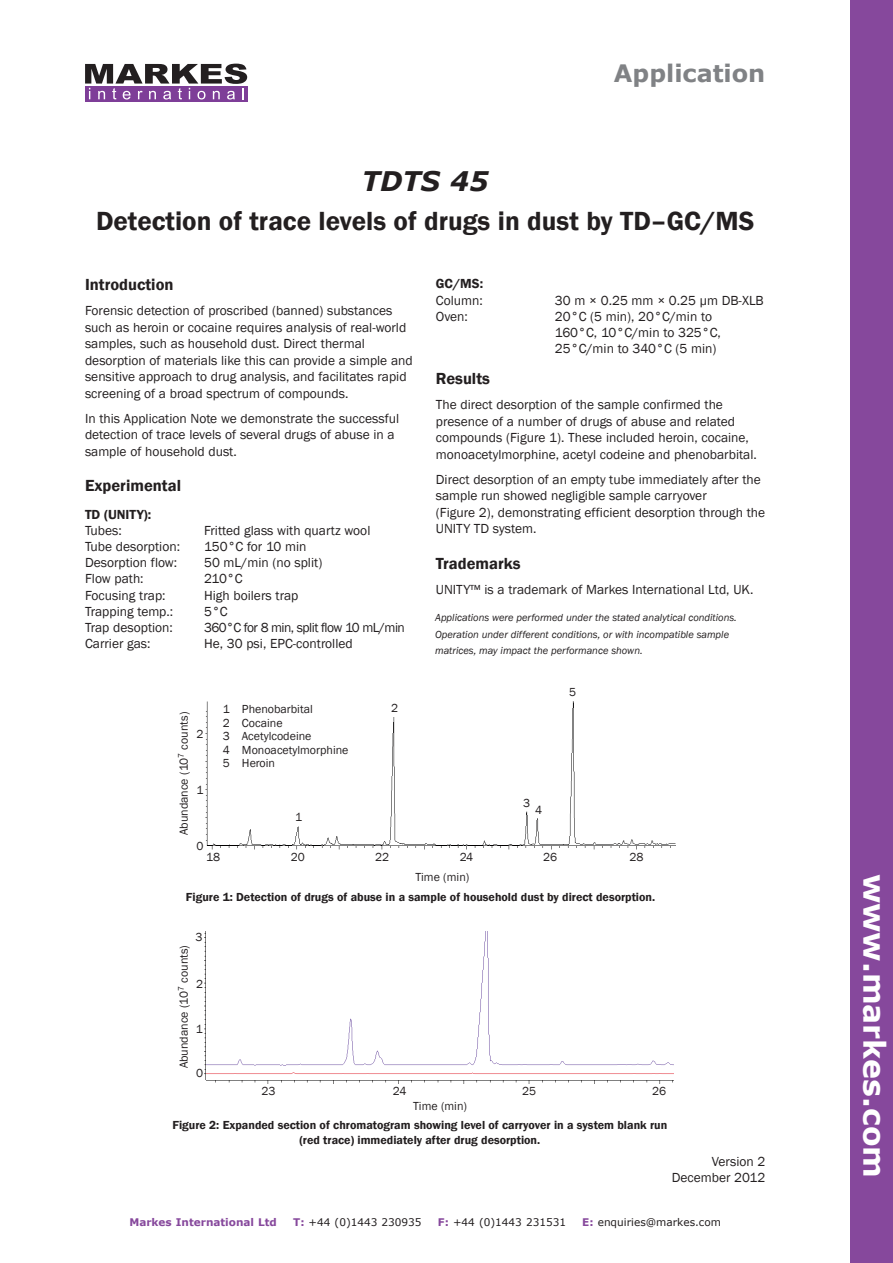
<style>
.page{position:relative;width:893px;height:1263px;background:#fff}
.page>*{position:absolute;margin:0;border:0;box-sizing:border-box;transform-origin:0 0}
.t1{font:700 30px "Verdana";color:#fff}
.t2{font:600 27px "Franklin Gothic";color:#231f20}
.t3{font:italic 700 27px "Verdana";color:#231f20}
.t4{font:700 24px "Verdana";color:#808285}
.t5{font:600 16.5px "Franklin Gothic";color:#231f20}
.t6{font:13.5px/16.5px "Franklin Gothic";color:#231f20}
.t7{font:13.5px "Franklin Gothic";letter-spacing:-.04em;color:#231f20}
.t8{font:600 13.5px "Franklin Gothic";color:#231f20}
.t9{font:600 12px/14.4px "Franklin Gothic";color:#231f20;text-align:center}
.t10{font:12px/13.5px "Franklin Gothic";color:#231f20}
.t11{font:italic 10.5px/16.5px "Franklin Gothic";color:#231f20}
.t12{font:10.5px "Verdana";color:#231f20}
.t13{font:700 10.5px "Verdana";color:#86489c}
.s1{font-weight:700;color:#86489c}
</style>
<div class="page">
<div style="left:850px;top:0;width:43px;height:1263px;background:#86489c"></div>
<svg style="left:85px;top:86px;width:163px;height:15px"></svg>
<svg style="left:85px;top:64px;width:162px;height:35px"></svg>
<img style="left:205px;top:702px;width:470px;height:148px">
<img style="left:204px;top:931px;width:470px;height:153px">
<h3 class="t4" style="left:614px;top:58px;width:153px">Application</h3>
<h2 class="t3" style="left:362px;top:164px;width:128px">TDTS 45</h2>
<h2 class="t2" style="left:96px;top:205px;width:660px">Detection of trace levels of drugs in dust by TD–GC/MS</h2>
<p class="t5" style="left:85px;top:275px;width:90px">Introduction</p>
<p class="t6" style="left:85px;top:302px;width:329px">Forensic detection of proscribed (banned) substances such as heroin or cocaine requires analysis of real-world samples, such as household dust. Direct thermal desorption of materials like this can provide a simple and sensitive approach to drug analysis, and facilitates rapid screening of a broad spectrum of compounds.</p>
<p class="t6" style="left:85px;top:410px;width:316px">In this Application Note we demonstrate the successful detection of trace levels of several drugs of abuse in a sample of household dust.</p>
<p class="t5" style="left:85px;top:476px;width:98px">Experimental</p>
<p class="t8" style="left:85px;top:506px;width:68px">TD (UNITY):</p>
<p class="t6" style="left:85px;top:522px;width:38px">Tubes:</p>
<p class="t6" style="left:204px;top:522px;width:168px">Fritted glass with quartz wool</p>
<p class="t6" style="left:85px;top:538px;width:97px">Tube desorption:</p>
<p class="t6" style="left:204px;top:538px;width:104px">150°C for 10 min</p>
<p class="t6" style="left:85px;top:554px;width:94px">Desorption flow:</p>
<p class="t6" style="left:204px;top:554px;width:120px">50 mL/min (no split)</p>
<p class="t6" style="left:85px;top:570px;width:60px">Flow path:</p>
<p class="t6" style="left:204px;top:570px;width:40px">210°C</p>
<p class="t6" style="left:85px;top:587px;width:82px">Focusing trap:</p>
<p class="t6" style="left:204px;top:587px;width:96px">High boilers trap</p>
<p class="t6" style="left:85px;top:603px;width:90px">Trapping temp.:</p>
<p class="t6" style="left:204px;top:603px;width:25px">5°C</p>
<p class="t6" style="left:85px;top:619px;width:89px">Trap desoption:</p>
<p class="t7" style="left:204px;top:620px;width:202px">360°C for 8 min, split flow 10 mL/min</p>
<p class="t6" style="left:85px;top:635px;width:67px">Carrier gas:</p>
<p class="t6" style="left:204px;top:635px;width:150px">He, 30 psi, EPC-controlled</p>
<p class="t10" style="left:177px;top:835px;width:125px;rotate:-90deg">Abundance (10<sup>7</sup> counts)</p>
<p class="t10" style="left:197px;top:727px;width:9px">2</p>
<p class="t10" style="left:197px;top:783px;width:9px">1</p>
<p class="t10" style="left:197px;top:839px;width:9px">0</p>
<p class="t10" style="left:223px;top:702px;width:127px">1 Phenobarbital<br>2 Cocaine<br>3 Acetylcodeine<br>4 Monoacetylmorphine<br>5 Heroin</p>
<p class="t10" style="left:295px;top:810px;width:9px">1</p>
<p class="t10" style="left:391px;top:701px;width:9px">2</p>
<p class="t8" style="left:436px;top:276px;width:49px">GC/MS:</p>
<p class="t6" style="left:436px;top:292px;width:48px">Column:</p>
<p class="t6" style="left:555px;top:292px;width:210px">30 m × 0.25 mm × 0.25 µm DB-XLB</p>
<p class="t6" style="left:436px;top:308px;width:34px">Oven:</p>
<p class="t6" style="left:555px;top:308px;width:168px">20°C (5 min), 20°C/min to<br>160°C, 10°C/min to 325°C,<br>25°C/min to 340°C (5 min)</p>
<p class="t5" style="left:436px;top:369px;width:56px">Results</p>
<p class="t6" style="left:436px;top:396px;width:322px">The direct desorption of the sample confirmed the presence of a number of drugs of abuse and related compounds (Figure 1). These included heroin, cocaine, monoacetylmorphine, acetyl codeine and phenobarbital.</p>
<p class="t6" style="left:436px;top:471px;width:331px">Direct desorption of an empty tube immediately after the sample run showed negligible sample carryover<br>(Figure 2), demonstrating efficient desorption through the UNITY TD system.</p>
<p class="t5" style="left:436px;top:553px;width:86px">Trademarks</p>
<p class="t6" style="left:436px;top:581px;width:319px">UNITY™ is a trademark of Markes International Ltd, UK.</p>
<p class="t11" style="left:435px;top:609px;width:303px">Applications were performed under the stated analytical conditions.<br>Operation under different conditions, or with incompatible sample matrices, may impact the performance shown.</p>
<p class="t10" style="left:569px;top:685px;width:9px">5</p>
<p class="t10" style="left:523px;top:796px;width:9px">3</p>
<p class="t10" style="left:535px;top:803px;width:9px">4</p>
<p class="t10" style="left:206px;top:850px;width:15px">18</p>
<p class="t10" style="left:291px;top:850px;width:16px">20</p>
<p class="t10" style="left:375px;top:850px;width:16px">22</p>
<p class="t10" style="left:460px;top:850px;width:15px">24</p>
<p class="t10" style="left:543px;top:850px;width:16px">26</p>
<p class="t10" style="left:630px;top:850px;width:16px">28</p>
<p class="t10" style="left:415px;top:869px;width:55px">Time (min)</p>
<p class="t9" style="left:186px;top:889px;width:471px">Figure 1: Detection of drugs of abuse in a sample of household dust by direct desorption.</p>
<p class="t10" style="left:195px;top:930px;width:9px">3</p>
<p class="t10" style="left:177px;top:1068px;width:125px;rotate:-90deg">Abundance (10<sup>7</sup> counts)</p>
<p class="t10" style="left:196px;top:976px;width:9px">2</p>
<p class="t10" style="left:196px;top:1022px;width:9px">1</p>
<p class="t10" style="left:196px;top:1066px;width:9px">0</p>
<p class="t10" style="left:261px;top:1084px;width:16px">23</p>
<p class="t10" style="left:393px;top:1084px;width:15px">24</p>
<p class="t10" style="left:522px;top:1084px;width:16px">25</p>
<p class="t10" style="left:652px;top:1084px;width:16px">26</p>
<p class="t10" style="left:413px;top:1099px;width:55px">Time (min)</p>
<p class="t9" style="left:172px;top:1118px;width:496px">Figure 2: Expanded section of chromatogram showing level of carryover in a system blank run (red trace) immediately after drug desorption.</p>
<p class="t6" style="left:672px;top:1153px;width:95px;text-align:right">Version 2<br>December 2012</p>
<p class="t13" style="left:129px;top:1215px;width:149px">Markes International Ltd</p>
<p class="t12" style="left:293px;top:1215px;width:130px"><span class="s1">T:</span> +44 (0)1443 230935</p>
<p class="t12" style="left:438px;top:1215px;width:130px"><span class="s1">F:</span> +44 (0)1443 231531</p>
<p class="t12" style="left:582px;top:1215px;width:140px"><span class="s1">E:</span> enquiries@markes.com</p>
<h1 class="t1" style="left:893px;top:873px;width:306px;rotate:90deg">www.markes.com</h1>
</div>
